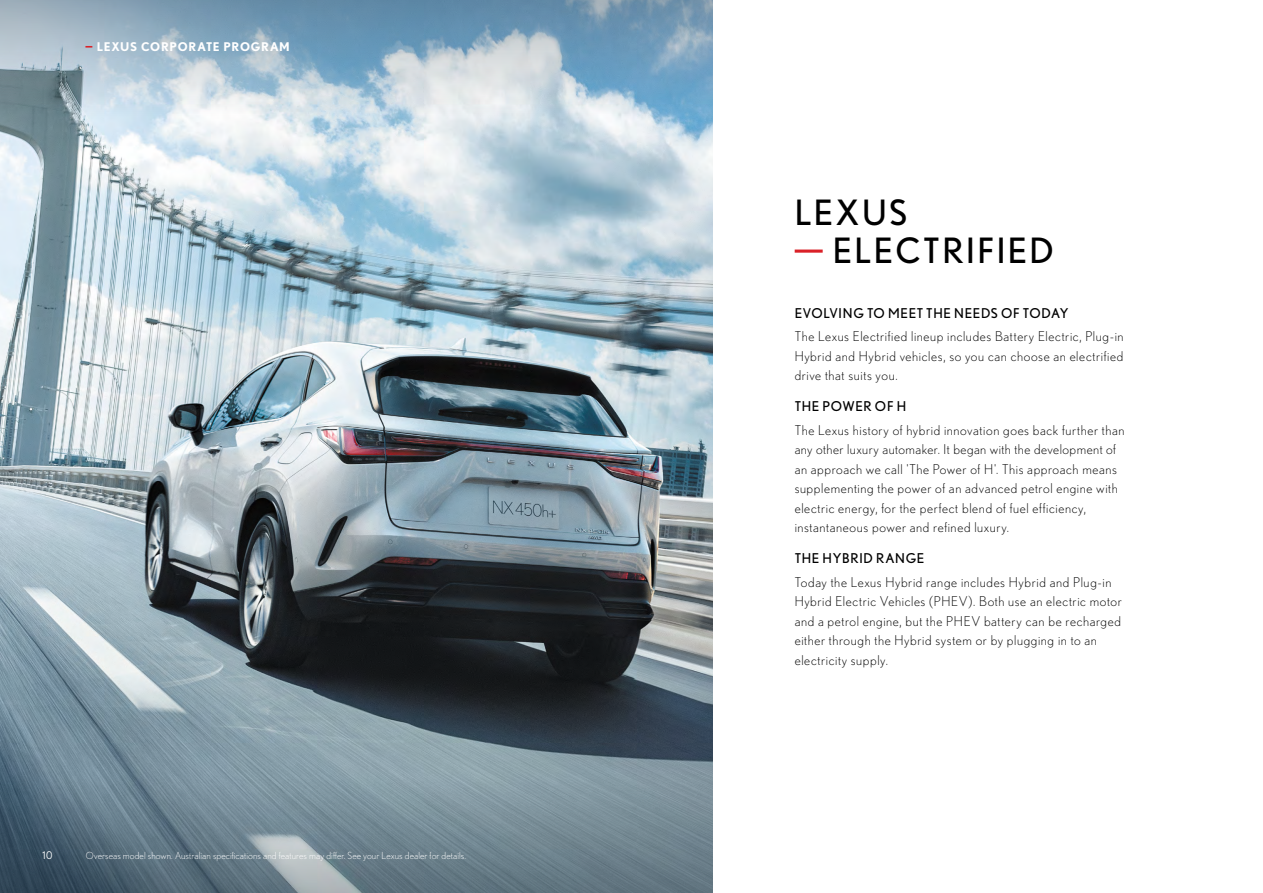
<style>
.page{position:relative;width:1263px;height:893px;background:#fff}
.page>*{position:absolute;margin:0;border:0;box-sizing:border-box;transform-origin:0 0}
.t1{font:34.8px/38.4px "Nobel";letter-spacing:.07em;color:#000}
.t2{font:300 13.5px/19.5px "Nobel";letter-spacing:.045em;color:#000}
.t3{font:13.5px "Nobel";letter-spacing:.05em;color:#000}
.t4{font:700 12px "Nobel";letter-spacing:.06em;color:#fff}
.t5{font:10.5px "Nobel";color:#fff}
.t6{font:300 9.75px "Nobel";letter-spacing:.01em;color:#fff}
.s1{color:#da2128}
</style>
<div class="page">
<img style="left:0;top:145px;width:713px;height:603px">
<svg style="left:0;top:0;width:713px;height:145px;background:#a2bccc"></svg>
<svg style="left:0;top:748px;width:713px;height:145px;background:#6f8590"></svg>
<hr style="left:795px;top:250px;width:28px;height:3px;background:#da2128">
<p class="t4" style="left:85px;top:40px;width:206px"><span class="s1">—</span> LEXUS CORPORATE PROGRAM</p>
<p class="t5" style="left:43px;top:850px;width:12px">10</p>
<p class="t6" style="left:86px;top:850px;width:382px">Overseas model shown. Australian specifications and features may differ. See your Lexus dealer for details.</p>
<h1 class="t1" style="left:833px;top:193px;width:223px;text-indent:-38px">LEXUS<br>ELECTRIFIED</h1>
<p class="t3" style="left:795px;top:305px;width:275px">EVOLVING TO MEET THE NEEDS OF TODAY</p>
<p class="t2" style="left:795px;top:327px;width:330px;text-align:justify">The Lexus Electrified lineup includes Battery Electric, Plug-in Hybrid and Hybrid vehicles, so you can choose an electrified drive that suits you.</p>
<p class="t3" style="left:795px;top:398px;width:113px">THE POWER OF H</p>
<p class="t2" style="left:795px;top:420px;width:331px">The Lexus history of hybrid innovation goes back further than any other luxury automaker. It began with the development of an approach we call 'The Power of H'. This approach means supplementing the power of an advanced petrol engine with electric energy, for the perfect blend of fuel efficiency, instantaneous power and refined luxury.</p>
<p class="t3" style="left:795px;top:550px;width:131px">THE HYBRID RANGE</p>
<p class="t2" style="left:795px;top:572px;width:329px">Today the Lexus Hybrid range includes Hybrid and Plug-in Hybrid Electric Vehicles (PHEV). Both use an electric motor and a petrol engine, but the PHEV battery can be recharged either through the Hybrid system or by plugging in to an electricity supply.</p>
</div>
